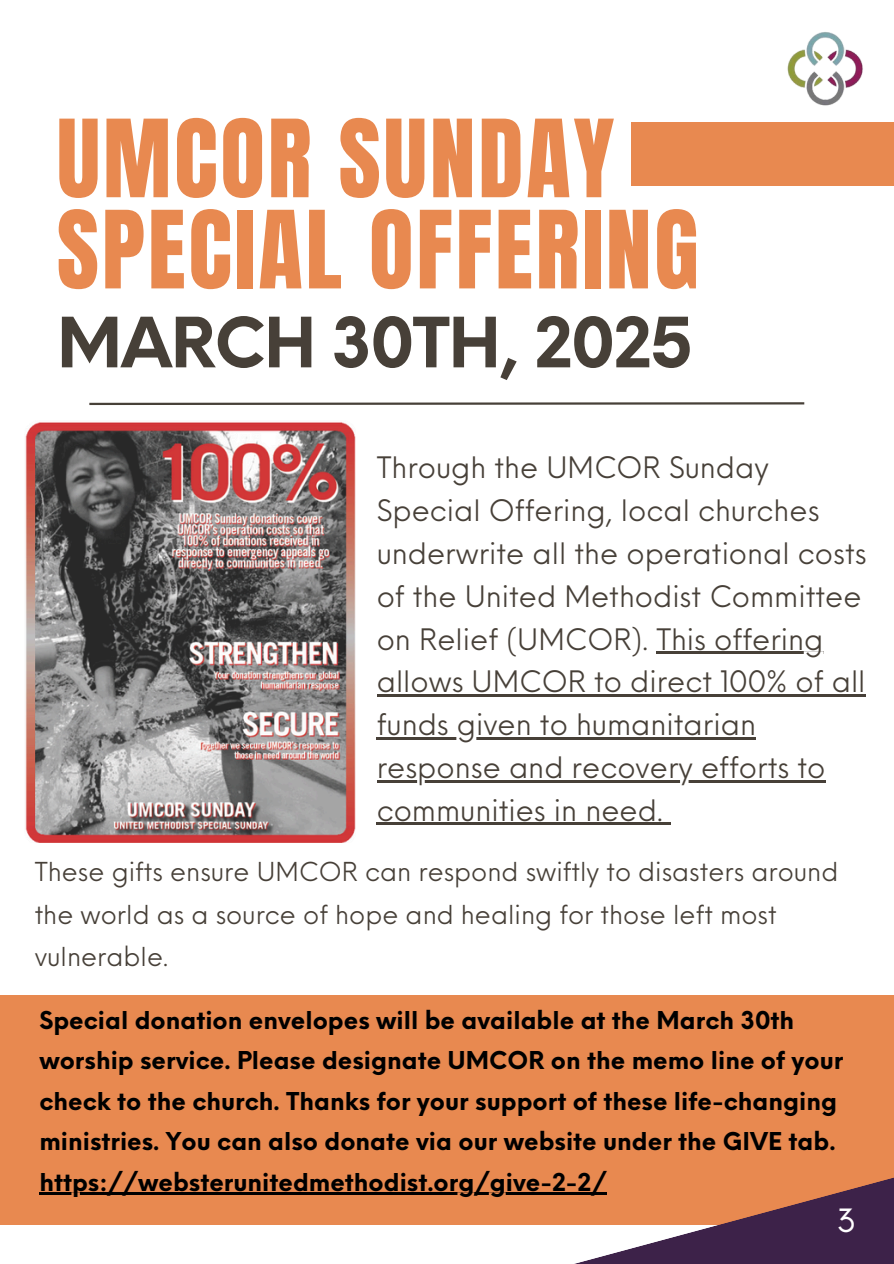
<style>
.page{position:relative;width:894px;height:1264px;background:#fff}
.page>*{position:absolute;margin:0;border:0;box-sizing:border-box;transform-origin:0 0}
.t1{font:91.5px/91.2px "Anton";letter-spacing:.03em;color:#e88950}
.t2{font:700 67.5px "Neue Einstellung";letter-spacing:-.025em;color:#474038}
.t3{font:34.5px "Glacial Indifference";color:#fff}
.t4{font:28.8px/42.8px "Neue Einstellung";color:#474038}
.t5{font:25.5px/42.8px "Neue Einstellung";color:#474038}
.t6{font:700 24px/40.5px "Neue Einstellung";color:#000}
</style>
<div class="page">
<svg style="left:89px;top:402px;width:716px;height:3px;background:#746f69"></svg>
<div style="left:631px;top:122px;width:262px;height:64px;background:#e88950"></div>
<div style="left:0;top:995px;width:893px;height:229px;background:#e88950"></div>
<img style="left:25px;top:422px;width:330px;height:421px">
<hr style="left:656px;top:651px;width:167px;height:3px;background:#474038">
<hr style="left:376px;top:694px;width:489px;height:2px;background:#474038">
<hr style="left:376px;top:737px;width:379px;height:2px;background:#474038">
<hr style="left:376px;top:780px;width:449px;height:2px;background:#474038">
<hr style="left:376px;top:822px;width:286px;height:3px;background:#474038">
<svg style="left:662px;top:822px;width:8px;height:3px"></svg>
<img style="left:787px;top:32px;width:76px;height:74px">
<svg style="left:0;top:1178px;width:893px;height:85px"></svg>
<p class="t1" style="left:57px;top:115px;width:643px">UMCOR SUNDAY<br>SPECIAL OFFERING</p>
<h3 class="t2" style="left:57px;top:281px;width:637px">MARCH 30TH, 2025</h3>
<h1 class="t4" style="left:376px;top:443px;width:491px">Through the UMCOR Sunday<br>Special Offering, local churches underwrite all the operational costs of the United Methodist Committee on Relief (UMCOR). This offering</h1>
<h2 class="t4" style="left:376px;top:657px;width:490px">allows UMCOR to direct 100% of all</h2>
<p class="t4" style="left:376px;top:700px;width:381px">funds given to humanitarian</p>
<p class="t4" style="left:376px;top:743px;width:450px">response and recovery efforts to communities in need.</p>
<h4 class="t5" style="left:35px;top:847px;width:805px">These gifts ensure UMCOR can respond swiftly to disasters around the world as a source of hope and healing for those left most</h4>
<p class="t5" style="left:35px;top:933px;width:135px">vulnerable.</p>
<p class="t6" style="left:39px;top:997px;width:805px">Special donation envelopes will be available at the March 30th worship service. Please designate UMCOR on the memo line of your check to the church. Thanks for your support of these life-changing ministries. You can also donate via our website under the GIVE tab.</p>
<p class="t6" style="left:39px;top:1159px;width:568px">https://websterunitedmethodist.org/give-2-2/</p>
<p class="t3" style="left:836px;top:1199px;width:19px">3</p>
</div>
